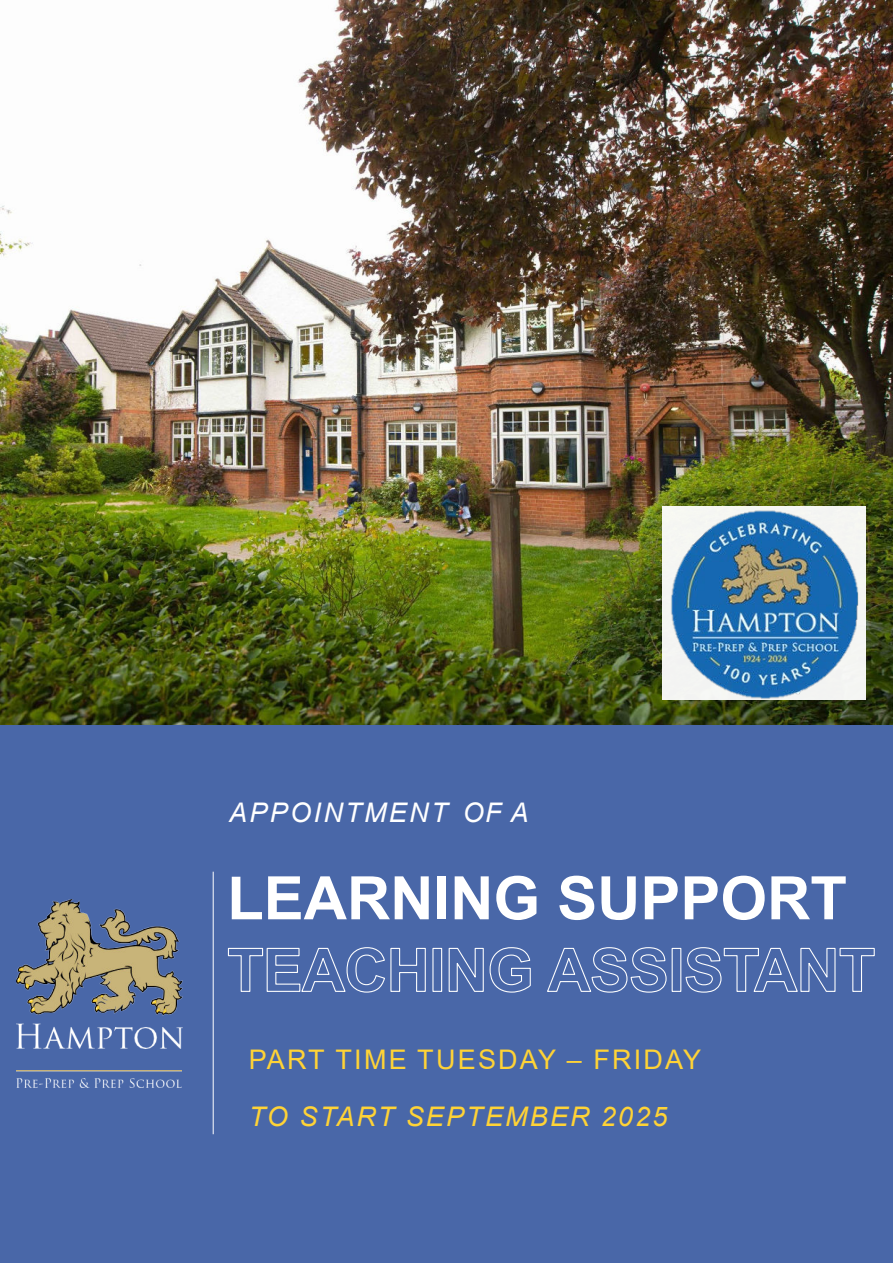
<style>
.page{position:relative;width:893px;height:1264px;background:#fff}
.page>*{position:absolute;margin:0;border:0;box-sizing:border-box;transform-origin:0 0}
.t1{font:700 60px "Arial";color:#fff}
.t2{font:27px "Arial";letter-spacing:.08em;color:#ffd336}
.t3{font:italic 27px "Arial";letter-spacing:.08em;color:#ffd336}
.t4{font:italic 27px "Arial";letter-spacing:.085em;color:#fff}
</style>
<div class="page">
<div style="left:0;top:722px;width:892px;height:539px;background:#4967a8"></div>
<svg style="left:227px;top:947px;width:304px;height:45px"></svg>
<svg style="left:547px;top:947px;width:328px;height:45px"></svg>
<img style="left:0;top:0;width:892px;height:724px">
<img style="left:662px;top:506px;width:204px;height:193px">
<hr style="left:213px;top:871px;width:1px;height:262px;background:#fff">
<img style="left:17px;top:899px;width:165px;height:149px">
<img style="left:17px;top:1070px;width:164px;height:17px">
<p class="t4" style="left:229px;top:802px;width:301px">APPOINTMENT OF A</p>
<h1 class="t1" style="left:227px;top:875px;width:621px">LEARNING SUPPORT</h1>
<p class="t2" style="left:249px;top:1049px;width:454px">PART TIME TUESDAY – FRIDAY</p>
<p class="t3" style="left:249px;top:1105px;width:420px">TO START SEPTEMBER 2025</p>
</div>
